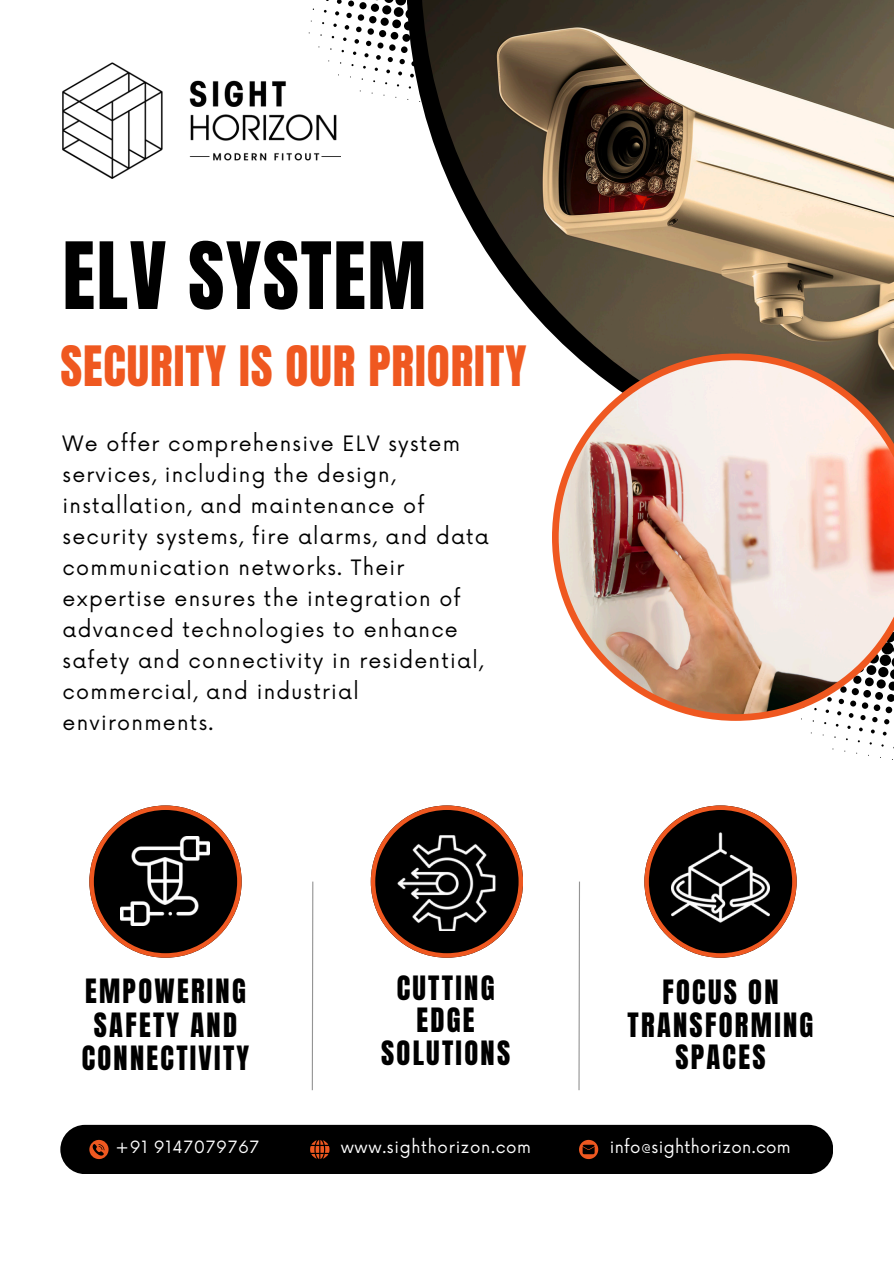
<style>
.page{position:relative;width:894px;height:1264px;background:#fff}
.page>*{position:absolute;margin:0;border:0;box-sizing:border-box;transform-origin:0 0}
.t1{font:78.75px "Anton";letter-spacing:.02em;color:#000}
.t2{font:47.25px "Anton";letter-spacing:.02em;color:#ef5820}
.t3{font:28.5px/32.7px "Anton";letter-spacing:.08em;color:#000;text-align:center}
.t4{font:20.7px/31px "Now";letter-spacing:.06em;color:#000}
.t5{font:16.5px "Now";letter-spacing:.04em;color:#fff}
.t6{font:16.5px "Now";letter-spacing:.02em;color:#fff}
</style>
<div class="page">
<svg style="left:884px;top:721px;width:5px;height:3px"></svg>
<svg style="left:870px;top:729px;width:4px;height:4px"></svg>
<svg style="left:882px;top:731px;width:4px;height:4px"></svg>
<svg style="left:308px;top:0;width:98px;height:98px"></svg>
<svg style="left:406px;top:0;width:15px;height:102px;fill:#000"></svg>
<img style="left:421px;top:0;width:472px;height:353px">
<svg style="left:89px;top:805px;width:152px;height:152px"></svg>
<svg style="left:370px;top:805px;width:152px;height:152px"></svg>
<svg style="left:311px;top:881px;width:3px;height:210px"></svg>
<div style="left:60px;top:1124px;width:773px;height:50px;background:#000;border-radius:25px"></div>
<svg style="left:552px;top:353px;width:341px;height:368px"></svg>
<svg style="left:644px;top:805px;width:152px;height:152px"></svg>
<svg style="left:89px;top:1139px;width:19px;height:19px"></svg>
<svg style="left:310px;top:1140px;width:19px;height:18px"></svg>
<svg style="left:579px;top:1139px;width:19px;height:19px"></svg>
<img style="left:63px;top:61px;width:277px;height:118px">
<svg style="left:578px;top:881px;width:2px;height:210px"></svg>
<img style="left:121px;top:837px;width:89px;height:88px">
<img style="left:396px;top:832px;width:100px;height:98px">
<img style="left:671px;top:828px;width:98px;height:98px">
<p class="t1" style="left:63px;top:219px;width:365px">ELV SYSTEM</p>
<h4 class="t2" style="left:60px;top:332px;width:467px">SECURITY IS OUR PRIORITY</h4>
<p class="t4" style="left:63px;top:428px;width:427px">We offer comprehensive ELV system services, including the design, installation, and maintenance of security systems, fire alarms, and data communication networks. Their expertise ensures the integration of advanced technologies to enhance safety and connectivity in residential, commercial, and industrial environments.</p>
<p class="t3" style="left:82px;top:974px;width:169px;line-height:33.6px">EMPOWERING<br>SAFETY AND<br>CONNECTIVITY</p>
<p class="t3" style="left:381px;top:971px;width:130px">CUTTING<br>EDGE<br>SOLUTIONS</p>
<h3 class="t3" style="left:627px;top:976px;width:187px">FOCUS ON<br>TRANSFORMING<br>SPACES</h3>
<p class="t5" style="left:116px;top:1137px;width:145px">+91 9147079767</p>
<h1 class="t5" style="left:340px;top:1137px;width:192px">www.sighthorizon.com</h1>
<h2 class="t6" style="left:609px;top:1137px;width:182px">info@sighthorizon.com</h2>
</div>
